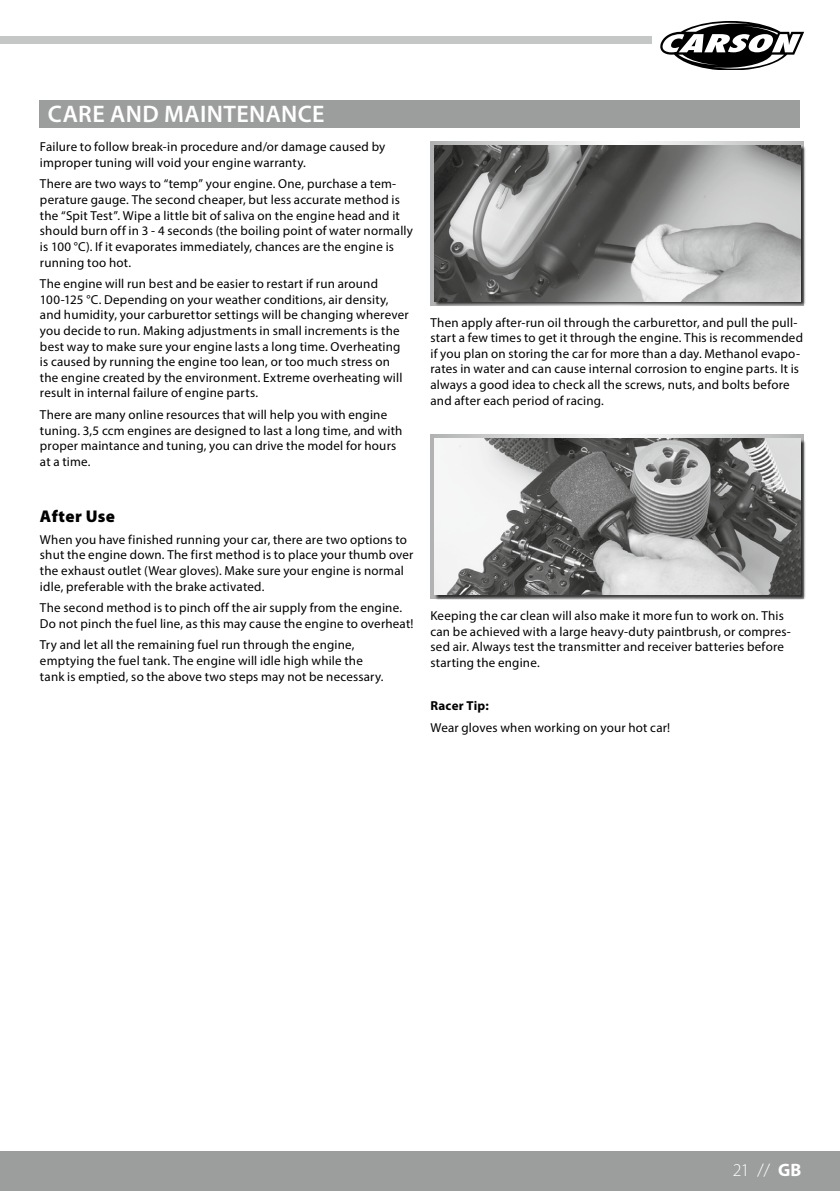
<style>
.page{position:relative;width:840px;height:1191px;background:#fff}
.page>*{position:absolute;margin:0;border:0;box-sizing:border-box;transform-origin:0 0}
.t1{font:600 24px "Myriad Pro";letter-spacing:.015em;color:#fff}
.t2{font:300 18px "Myriad Pro";color:#fff}
.t3{font:900 17px "Myriad Pro";letter-spacing:.025em;color:#000}
.t4{font:13px/15.6px "Myriad Pro";letter-spacing:.015em;color:#000}
.t5{font:700 13px "Myriad Pro";letter-spacing:.02em;color:#000}
.s1{font-weight:700}
</style>
<div class="page">
<div style="left:0;top:1151px;width:839px;height:40px;background:#9c9d9d"></div>
<div style="left:0;top:36px;width:651px;height:8px;background:#c5c6c6"></div>
<svg style="left:660px;top:21px;width:144px;height:49px"></svg>
<div style="left:40px;top:100px;width:759px;height:28px;background:#9c9d9d"></div>
<svg style="left:430px;top:141px;width:373px;height:164px"></svg>
<div style="left:434px;top:146px;width:371px;height:160px;background:#000;opacity:.75"></div>
<img style="left:434px;top:145px;width:365px;height:156px">
<svg style="left:430px;top:435px;width:373px;height:163px"></svg>
<div style="left:434px;top:439px;width:371px;height:161px;background:#000;opacity:.75"></div>
<img style="left:434px;top:439px;width:365px;height:155px">
<h1 class="t1" style="left:48px;top:99px;width:278px">CARE AND MAINTENANCE</h1>
<p class="t4" style="left:40px;top:139px;width:346px">Failure to follow break-in procedure and/or damage caused by improper tuning will void your engine warranty.</p>
<p class="t4" style="left:40px;top:176px;width:374px">There are two ways to “temp” your engine. One, purchase a tem&shy;perature gauge. The second cheaper, but less accurate method is the “Spit Test”. Wipe a little bit of saliva on the engine head and it should burn off in 3 - 4 seconds (the boiling point of water normally is 100 °C). If it evaporates immediately, chances are the engine is running too hot.</p>
<p class="t4" style="left:40px;top:276px;width:370px">The engine will run best and be easier to restart if run around 100-125 °C. Depending on your weather conditions, air density, and humidity, your carburettor settings will be changing wherever you decide to run. Making adjustments in small increments is the best way to make sure your engine lasts a long time. Overheating is caused by running the engine too lean, or too much stress on the engine created by the environment. Extreme overheating will result in internal failure of engine parts.</p>
<p class="t4" style="left:40px;top:406px;width:364px">There are many online resources that will help you with engine tuning. 3,5 ccm engines are designed to last a long time, and with proper maintance and tuning, you can drive the model for hours at a time.</p>
<p class="t4" style="left:430px;top:314px;width:374px">Then apply after-run oil through the carburettor, and pull the pull&shy;start a few times to get it through the engine. This is recommended if you plan on storing the car for more than a day. Methanol evapo&shy;rates in water and can cause internal corrosion to engine parts. It is always a good idea to check all the screws, nuts, and bolts before and after each period of racing.</p>
<h3 class="t3" style="left:40px;top:505px;width:76px">After Use</h3>
<p class="t4" style="left:40px;top:531px;width:375px">When you have finished running your car, there are two options to shut the engine down. The first method is to place your thumb over the exhaust outlet (Wear gloves). Make sure your engine is normal idle, preferable with the brake activated.</p>
<p class="t4" style="left:40px;top:600px;width:375px">The second method is to pinch off the air supply from the engine.<br>Do not pinch the fuel line, as this may cause the engine to overheat!</p>
<p class="t4" style="left:40px;top:637px;width:345px">Try and let all the remaining fuel run through the engine, emptying the fuel tank. The engine will idle high while the tank is emptied, so the above two steps may not be necessary.</p>
<p class="t4" style="left:430px;top:607px;width:361px">Keeping the car clean will also make it more fun to work on. This can be achieved with a large heavy-duty paintbrush, or compres&shy;sed air. Always test the transmitter and receiver batteries before starting the engine.</p>
<p class="t5" style="left:430px;top:697px;width:60px">Racer Tip:</p>
<p class="t4" style="left:430px;top:719px;width:241px">Wear gloves when working on your hot car!</p>
<h2 class="t2" style="left:732px;top:1159px;width:70px">21 // <span class="s1">GB</span></h2>
</div>
